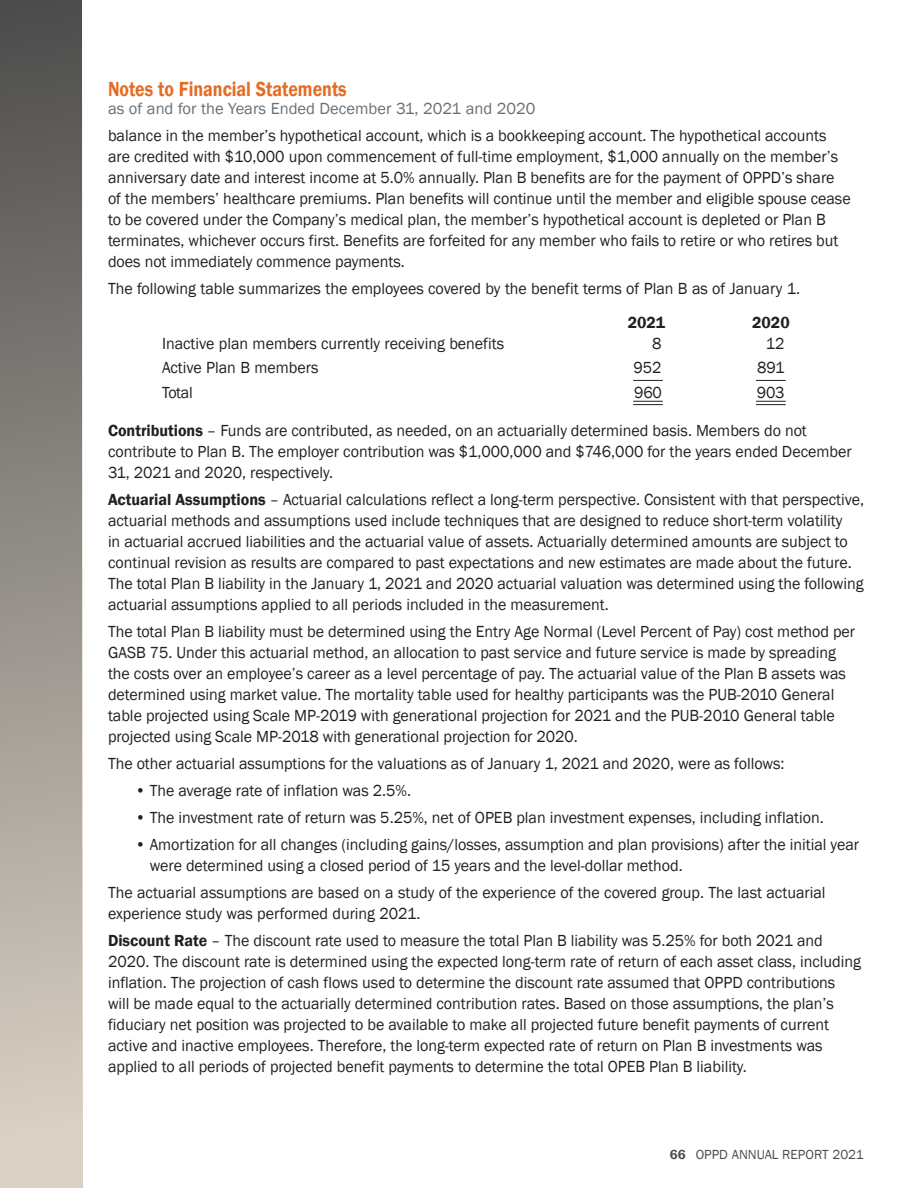
<style>
.page{position:relative;width:918px;height:1188px;background:#fff}
.page>*{position:absolute;margin:0;border:0;box-sizing:border-box;transform-origin:0 0}
.t1{font:600 21px "Franklin Gothic";color:#e56c25;scale:.85 1}
.t2{font:16.5px/21px "Franklin Gothic";color:#231f20}
.t3{font:16.5px "Franklin Gothic";color:#6c6d70}
.t4{font:600 16.5px "Franklin Gothic";color:#231f20}
.t5{font:13.5px "Franklin Gothic";color:#4a4b4b}
.s1{font-weight:600}
</style>
<div class="page">
<div style="left:0;top:0;width:82px;height:1188px;background:linear-gradient(to bottom,#4c4c4c,#e0d7ca)"></div>
<hr style="left:756px;top:380px;width:30px;height:1px;background:#231f20">
<hr style="left:633px;top:380px;width:30px;height:1px;background:#231f20">
<hr style="left:756px;top:401px;width:30px;height:1px;background:#231f20">
<hr style="left:633px;top:401px;width:30px;height:1px;background:#231f20">
<hr style="left:756px;top:404px;width:30px;height:1px;background:#231f20">
<hr style="left:633px;top:404px;width:30px;height:1px;background:#231f20">
<p class="t1" style="left:108px;top:76px;width:282px">Notes to Financial Statements</p>
<p class="t3" style="left:108px;top:99px;width:429px">as of and for the Years Ended December 31, 2021 and 2020</p>
<p class="t2" style="left:108px;top:126px;width:744px">balance in the member’s hypothetical account, which is a bookkeeping account. The hypothetical accounts are credited with $10,000 upon commencement of full-time employment, $1,000 annually on the member’s anniversary date and interest income at 5.0% annually. Plan B benefits are for the payment of OPPD’s share of the members’ healthcare premiums. Plan benefits will continue until the member and eligible spouse cease to be covered under the Company’s medical plan, the member’s hypothetical account is depleted or Plan B terminates, whichever occurs first. Benefits are forfeited for any member who fails to retire or who retires but does not immediately commence payments.</p>
<p class="t2" style="left:108px;top:279px;width:694px">The following table summarizes the employees covered by the benefit terms of Plan B as of January 1.</p>
<p class="t4" style="left:628px;top:312px;width:39px">2021</p>
<p class="t4" style="left:752px;top:312px;width:39px">2020</p>
<p class="t2" style="left:162px;top:333px;width:344px">Inactive plan members currently receiving benefits</p>
<p class="t2" style="left:652px;top:333px;width:11px">8</p>
<p class="t2" style="left:766px;top:333px;width:20px">12</p>
<p class="t2" style="left:162px;top:358px;width:158px">Active Plan B members</p>
<p class="t2" style="left:633px;top:358px;width:30px">952</p>
<p class="t2" style="left:757px;top:358px;width:29px">891</p>
<p class="t2" style="left:162px;top:382px;width:32px">Total</p>
<p class="t2" style="left:634px;top:382px;width:29px">960</p>
<p class="t2" style="left:757px;top:382px;width:29px">903</p>
<p class="t2" style="left:108px;top:420px;width:745px"><span class="s1">Contributions</span> – Funds are contributed, as needed, on an actuarially determined basis. Members do not contribute to Plan B. The employer contribution was $1,000,000 and $746,000 for the years ended December<br>31, 2021 and 2020, respectively.</p>
<p class="t2" style="left:108px;top:489px;width:758px"><span class="s1">Actuarial Assumptions</span> – Actuarial calculations reflect a long-term perspective. Consistent with that perspective, actuarial methods and assumptions used include techniques that are designed to reduce short-term volatility<br>in actuarial accrued liabilities and the actuarial value of assets. Actuarially determined amounts are subject to continual revision as results are compared to past expectations and new estimates are made about the future.<br>The total Plan B liability in the January 1, 2021 and 2020 actuarial valuation was determined using the following actuarial assumptions applied to all periods included in the measurement.</p>
<p class="t2" style="left:108px;top:621px;width:749px">The total Plan B liability must be determined using the Entry Age Normal (Level Percent of Pay) cost method per GASB 75. Under this actuarial method, an allocation to past service and future service is made by spreading the costs over an employee’s career as a level percentage of pay. The actuarial value of the Plan B assets was determined using market value. The mortality table used for healthy participants was the PUB-2010 General table projected using Scale MP-2019 with generational projection for 2021 and the PUB-2010 General table projected using Scale MP-2018 with generational projection for 2020.</p>
<p class="t2" style="left:108px;top:753px;width:678px">The other actuarial assumptions for the valuations as of January 1, 2021 and 2020, were as follows:</p>
<p class="t2" style="left:135px;top:780px;width:278px">• The average rate of inflation was 2.5%.</p>
<p class="t2" style="left:135px;top:807px;width:690px">• The investment rate of return was 5.25%, net of OPEB plan investment expenses, including inflation.</p>
<p class="t2" style="left:150px;top:834px;width:711px;text-indent:-15px">• Amortization for all changes (including gains/losses, assumption and plan provisions) after the initial year were determined using a closed period of 15 years and the level-dollar method.</p>
<p class="t2" style="left:108px;top:882px;width:719px">The actuarial assumptions are based on a study of the experience of the covered group. The last actuarial experience study was performed during 2021.</p>
<p class="t2" style="left:108px;top:930px;width:755px"><span class="s1">Discount Rate</span> – The discount rate used to measure the total Plan B liability was 5.25% for both 2021 and 2020. The discount rate is determined using the expected long-term rate of return of each asset class, including inflation. The projection of cash flows used to determine the discount rate assumed that OPPD contributions will be made equal to the actuarially determined contribution rates. Based on those assumptions, the plan’s fiduciary net position was projected to be available to make all projected future benefit payments of current active and inactive employees. Therefore, the long-term expected rate of return on Plan B investments was applied to all periods of projected benefit payments to determine the total OPEB Plan B liability.</p>
<p class="t5" style="left:670px;top:1146px;width:195px"><span class="s1">66</span> OPPD ANNUAL REPORT 2021</p>
</div>
